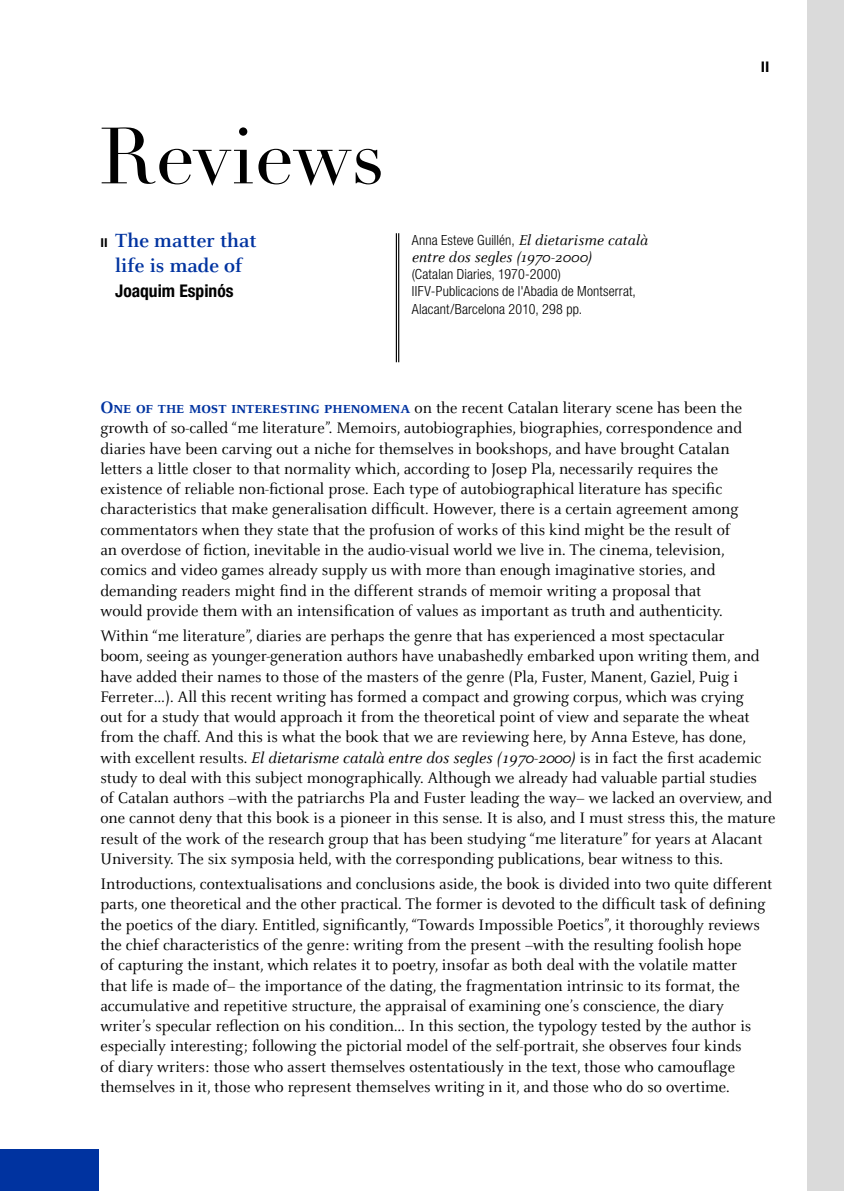
<style>
.page{position:relative;width:844px;height:1191px;background:#fff}
.page>*{position:absolute;margin:0;border:0;box-sizing:border-box;transform-origin:0 0}
.t1{font:78.23px "Didot LT Std";color:#000}
.t2{font:700 21px/24.8px "Celeste";color:#0033a0;text-align:center}
.t3{font:700 condensed 17.5px "Helvetica Neue LT Std";color:#000}
.t4{font:16.8px/20.3px "Celeste";color:#000}
.t5{font:italic 15.75px "Celeste";color:#000}
.t6{font:700 14.7px "Helvetica Neue LT Std";color:#000}
.t7{font:300 condensed 14px/17.2px "Helvetica Neue LT Std";letter-spacing:.01em;color:#000}
.s1{font-family:"Helvetica Neue LT Std";font-size:12.25px;color:#000}
.s2{font-family:"Celeste";font-weight:400;font-style:italic;font-stretch:normal;font-size:15.75px}
.s3{font-family:"Celeste Small Caps";font-weight:700;font-size:18.38px;color:#0033a0}
.s4{font-style:italic}
</style>
<div class="page">
<div style="left:806px;top:0;width:37px;height:1191px;background:#dadada"></div>
<div style="left:0;top:1149px;width:99px;height:42px;background:#0033a0"></div>
<hr style="left:398px;top:233px;width:1px;height:129px;background:#000">
<hr style="left:395px;top:233px;width:2px;height:129px;background:#000">
<h1 class="t1" style="left:99px;top:110px;width:287px">Reviews</h1>
<p class="t2" style="left:100px;top:229px;width:158px"><span class="s1">II</span> The matter that life is made of</p>
<p class="t3" style="left:115px;top:280px;width:120px">Joaquim Espinós</p>
<p class="t7" style="left:411px;top:231px;width:237px">Anna Esteve Guillén, <span class="s2">El dietarisme català</span></p>
<p class="t5" style="left:411px;top:249px;width:182px">entre dos segles (1970-2000)</p>
<p class="t7" style="left:411px;top:266px;width:226px">(Catalan Diaries, 1970-2000)<br>IIFV-Publicacions de l'Abadia de Montserrat,<br>Alacant/Barcelona 2010, 298 pp.</p>
<p class="t6" style="left:760px;top:58px;width:10px">II</p>
<p class="t4" style="left:100px;top:398px;width:643px"><span class="s3">One of the most interesting phenomena</span> on the recent Catalan literary scene has been the growth of so-called “me literature”. Memoirs, autobiographies, biographies, correspondence and diaries have been carving out a niche for themselves in bookshops, and have brought Catalan letters a little closer to that normality which, according to Josep Pla, necessarily requires the existence of reliable non-fictional prose. Each type of autobiographical literature has specific characteristics that make generalisation difficult. However, there is a certain agreement among commentators when they state that the profusion of works of this kind might be the result of an overdose of fiction, inevitable in the audio-visual world we live in. The cinema, television, comics and video games already supply us with more than enough imaginative stories, and demanding readers might find in the different strands of memoir writing a proposal that would provide them with an intensification of values as important as truth and authenticity.</p>
<p class="t4" style="left:100px;top:626px;width:676px">Within “me literature”, diaries are perhaps the genre that has experienced a most spectacular<br>boom, seeing as younger-generation authors have unabashedly embarked upon writing them, and have added their names to those of the masters of the genre (Pla, Fuster, Manent, Gaziel, Puig i Ferreter…). All this recent writing has formed a compact and growing corpus, which was crying<br>out for a study that would approach it from the theoretical point of view and separate the wheat from the chaff. And this is what the book that we are reviewing here, by Anna Esteve, has done, with excellent results. <span class="s4">El dietarisme català entre dos segles (1970-2000)</span> is in fact the first academic study to deal with this subject monographically. Although we already had valuable partial studies<br>of Catalan authors –with the patriarchs Pla and Fuster leading the way– we lacked an overview, and one cannot deny that this book is a pioneer in this sense. It is also, and I must stress this, the mature result of the work of the research group that has been studying “me literature” for years at Alacant University. The six symposia held, with the corresponding publications, bear witness to this.</p>
<p class="t4" style="left:100px;top:874px;width:673px">Introductions, contextualisations and conclusions aside, the book is divided into two quite different parts, one theoretical and the other practical. The former is devoted to the difficult task of defining the poetics of the diary. Entitled, significantly, “Towards Impossible Poetics”, it thoroughly reviews the chief characteristics of the genre: writing from the present –with the resulting foolish hope<br>of capturing the instant, which relates it to poetry, insofar as both deal with the volatile matter<br>that life is made of– the importance of the dating, the fragmentation intrinsic to its format, the accumulative and repetitive structure, the appraisal of examining one’s conscience, the diary writer’s specular reflection on his condition… In this section, the typology tested by the author is especially interesting; following the pictorial model of the self-portrait, she observes four kinds<br>of diary writers: those who assert themselves ostentatiously in the text, those who camouflage themselves in it, those who represent themselves writing in it, and those who do so overtime.</p>
</div>
